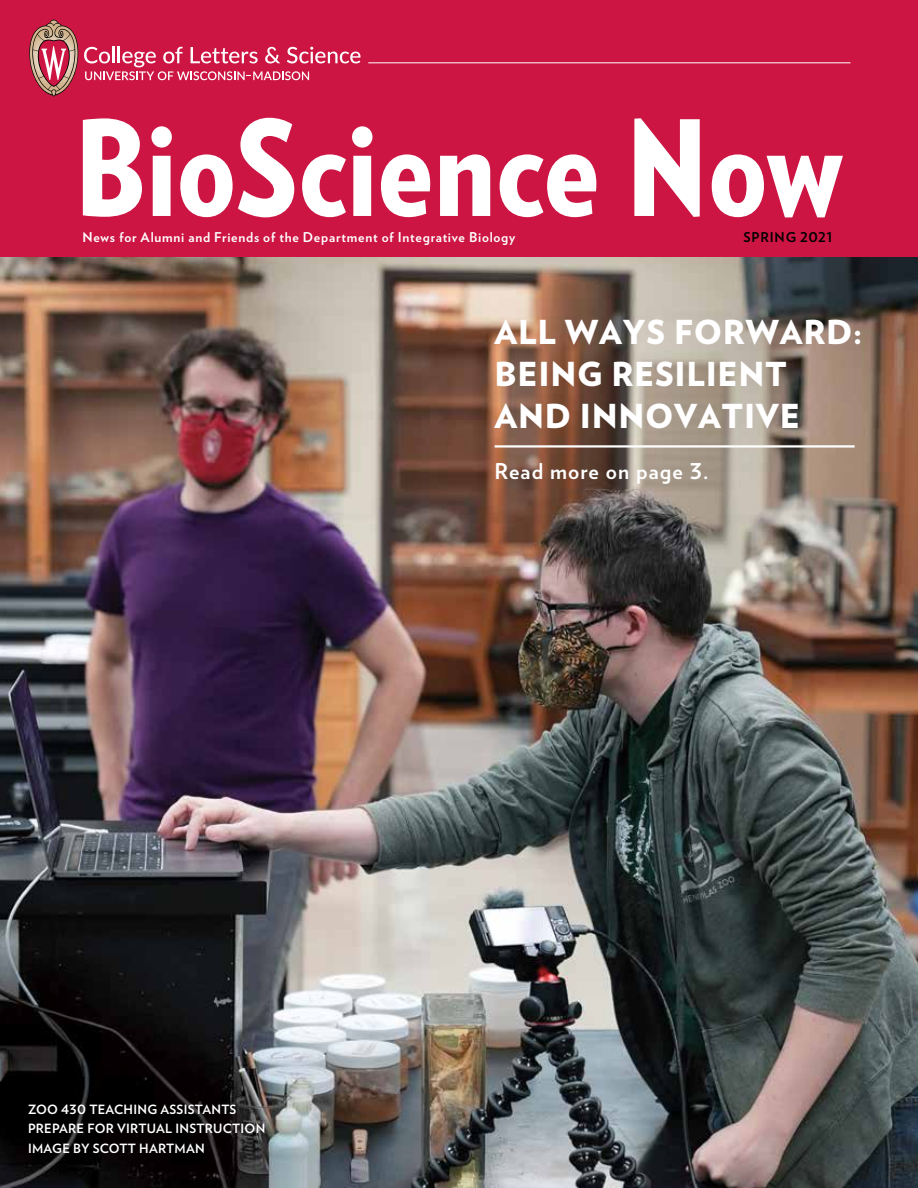
<style>
.page{position:relative;width:918px;height:1188px;background:#fff}
.page>*{position:absolute;margin:0;border:0;box-sizing:border-box;transform-origin:0 0}
.t1{font:900 132px "Verlag Condensed";letter-spacing:.005em;color:#fff}
.Front_Cover_Main_Hea{font:900 33px/42px "Verlag";letter-spacing:.02em;color:#fff}
.Front_Cover_Subhead{font:700 21.75px "Verlag";letter-spacing:.05em;color:#fff}
.t2{font:700 13.5px "Verlag";letter-spacing:.055em;color:#fff}
.t3{font:700 13.5px "Verlag";letter-spacing:.055em;color:#000}
.Photo_Caption{font:700 12.75px/19.5px "Verlag";letter-spacing:.02em;color:#fff}
</style>
<div class="page">
<img style="left:0;top:256px;width:918px;height:932px">
<div style="left:0;top:0;width:918px;height:256px;background:#cd1543"></div>
<hr style="left:368px;top:62px;width:483px;height:1px;background:#fff">
<svg style="left:29px;top:20px;width:332px;height:77px"></svg>
<hr style="left:495px;top:445px;width:360px;height:3px;background:#fff">
<p class="t1" style="left:75px;top:65px;width:769px">BioScience Now</p>
<p class="t2" style="left:82px;top:226px;width:434px">News for Alumni and Friends of the Department of Integrative Biology</p>
<p class="t3" style="left:743px;top:226px;width:91px">SPRING 2021</p>
<p class="Front_Cover_Main_Hea" style="left:495px;top:310px;width:369px">ALL WAYS FORWARD:<br>BEING RESILIENT<br>AND INNOVATIVE</p>
<p class="Front_Cover_Subhead" style="left:495px;top:454px;width:215px">Read more on page 3.</p>
<p class="Photo_Caption" style="left:28px;top:1099px;width:239px">ZOO 430 TEACHING ASSISTANTS<br>PREPARE FOR VIRTUAL INSTRUCTION</p>
<p class="Photo_Caption" style="left:28px;top:1138px;width:178px">IMAGE BY SCOTT HARTMAN</p>
</div>
